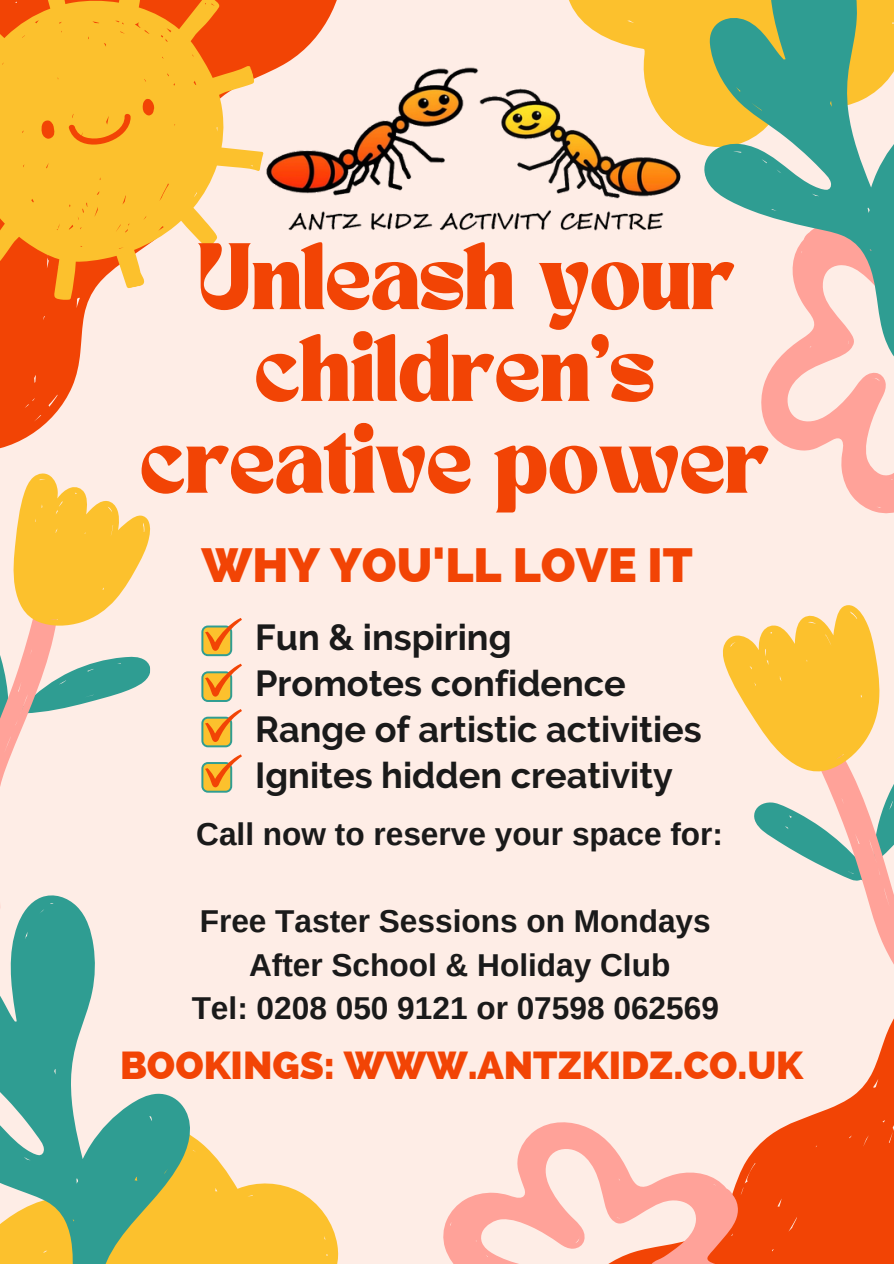
<style>
.page{position:relative;width:894px;height:1264px;background:#fff}
.page>*{position:absolute;margin:0;border:0;box-sizing:border-box;transform-origin:0 0}
.t1{font:65.85px/91.8px "TANNIMBUS";color:#f24405;text-align:center}
.t2{font:800 48px "Raleway";color:#f24405}
.t3{font:800 39px "Raleway";color:#f24405}
.t4{font:700 36px "Raleway";color:#1a1a1a}
.t5{font:700 31.65px "Arimo";color:#1a1a1a}
</style>
<div class="page">
<div style="left:0;top:0;width:893px;height:1263px;background:#feede6"></div>
<svg style="left:0;top:0;width:337px;height:449px"></svg>
<svg style="left:0;top:0;width:292px;height:323px;fill:#fcc12d"></svg>
<svg style="left:40px;top:97px;width:121px;height:64px"></svg>
<svg style="left:201px;top:618px;width:41px;height:38px"></svg>
<svg style="left:201px;top:663px;width:41px;height:39px"></svg>
<svg style="left:201px;top:709px;width:41px;height:38px"></svg>
<svg style="left:201px;top:754px;width:41px;height:38px"></svg>
<svg style="left:569px;top:0;width:77px;height:46px;fill:#fcc12d"></svg>
<svg style="left:824px;top:1081px;width:69px;height:182px;fill:#f24405"></svg>
<svg style="left:867px;top:914px;width:26px;height:167px"></svg>
<svg style="left:722px;top:605px;width:171px;height:309px"></svg>
<svg style="left:443px;top:1110px;width:381px;height:153px"></svg>
<svg style="left:222px;top:1165px;width:117px;height:98px;fill:#fcc12d"></svg>
<svg style="left:0;top:928px;width:222px;height:335px"></svg>
<svg style="left:0;top:473px;width:151px;height:455px"></svg>
<svg style="left:761px;top:402px;width:132px;height:112px"></svg>
<svg style="left:646px;top:0;width:247px;height:402px"></svg>
<img style="left:263px;top:46px;width:421px;height:211px">
<p class="t1" style="left:197px;top:239px;width:539px">Unleash your children's</p>
<p class="t1" style="left:140px;top:422px;width:630px">creative power</p>
<p class="t2" style="left:201px;top:537px;width:492px">WHY YOU'LL LOVE IT</p>
<p class="t4" style="left:255px;top:616px;width:258px">Fun &amp; inspiring</p>
<p class="t4" style="left:255px;top:662px;width:372px">Promotes confidence</p>
<p class="t4" style="left:255px;top:708px;width:448px">Range of artistic activities</p>
<p class="t4" style="left:255px;top:754px;width:419px">Ignites hidden creativity</p>
<p class="t5" style="left:196px;top:816px;width:528px">Call now to reserve your space for:</p>
<p class="t5" style="left:200px;top:903px;width:512px">Free Taster Sessions on Mondays</p>
<p class="t5" style="left:249px;top:947px;width:422px">After School &amp; Holiday Club</p>
<p class="t5" style="left:192px;top:990px;width:528px">Tel: 0208 050 9121 or 07598 062569</p>
<p class="t3" style="left:120px;top:1042px;width:684px">BOOKINGS: WWW.ANTZKIDZ.CO.UK</p>
</div>
